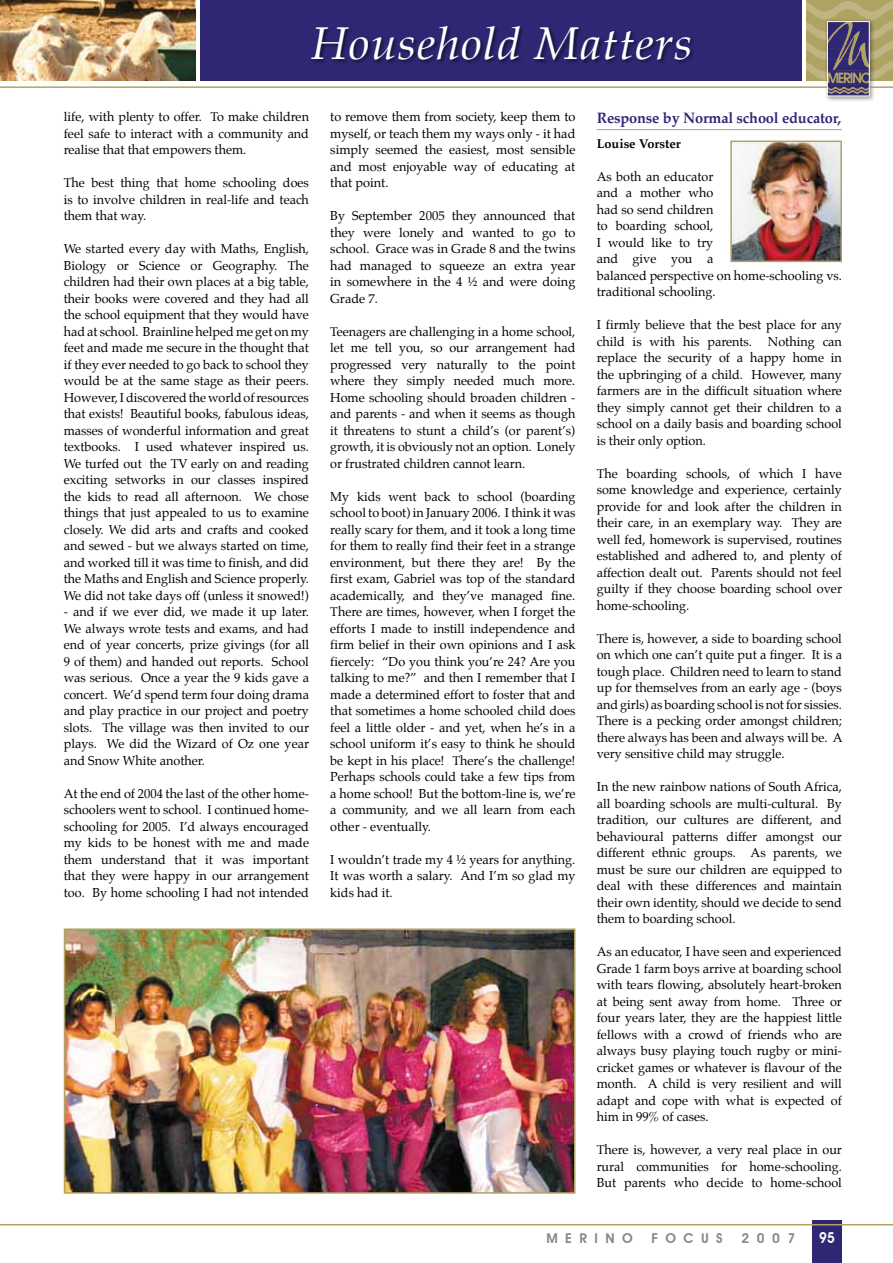
<style>
.page{position:relative;width:893px;height:1263px;background:#fff}
.page>*{position:absolute;margin:0;border:0;box-sizing:border-box;transform-origin:0 0}
.t1{font:italic 45px "Palatino";letter-spacing:.02em;color:#fff;scale:1.05 1}
.t2{font:700 15px "Palatino";letter-spacing:-.01em;color:#2f2674}
.t3{font:600 15px "Avant Garde IT Cby BT";color:#fff;scale:.9 1}
.t4{font:600 13.5px "Avant Garde IT Cby BT";letter-spacing:.55em;color:#898989}
.t5{font:12.75px/16.5px "Palatino";color:#000;text-align:justify}
.t6{font:700 12.75px "Palatino";color:#000}
</style>
<div class="page">
<div style="left:812px;top:1220px;width:30px;height:43px;background:#2f2674"></div>
<hr style="left:0;top:1224px;width:893px;height:1px;background:#afa364">
<div style="left:200px;top:0;width:601px;height:81px;background:#2f2674"></div>
<div style="left:311px;top:25px;width:384px;height:39px;background:#000;opacity:.5"></div>
<img style="left:67px;top:931px;width:505px;height:260px">
<div style="left:64px;top:928px;width:511px;height:266px;border:2px solid #afa364"></div>
<hr style="left:597px;top:129px;width:245px;height:1px;background:#afa364">
<img style="left:733px;top:144px;width:106px;height:115px">
<div style="left:730px;top:141px;width:112px;height:121px;border:2px solid #afa364"></div>
<div style="left:824px;top:19px;width:51px;height:83px;background:#000;opacity:.4"></div>
<svg style="left:806px;top:1px;width:87px;height:95px"></svg>
<div style="left:827px;top:21px;width:43px;height:75px;border:1px solid #fff"></div>
<hr style="left:0;top:86px;width:827px;height:2px;background:#afa364">
<hr style="left:870px;top:86px;width:23px;height:2px;background:#afa364">
<img style="left:0;top:0;width:196px;height:81px">
<h1 class="t1" style="left:311px;top:8px;width:365px">Household Matters</h1>
<p class="t5" style="left:64px;top:108px;width:247px">life, with plenty to offer. To make children feel safe to interact with a community and realise that that empowers them.</p>
<p class="t5" style="left:64px;top:174px;width:247px">The best thing that home schooling does is to involve children in real-life and teach them that way.</p>
<p class="t5" style="left:64px;top:240px;width:247px">We started every day with Maths, English, Biology or Science or Geography. The children had their own places at a big table, their books were covered and they had all the school equipment that they would have had at school. Brainline helped me get on my feet and made me secure in the thought that if they ever needed to go back to school they would be at the same stage as their peers.<br>However, I discovered the world of resources that exists! Beautiful books, fabulous ideas, masses of wonderful information and great textbooks. I used whatever inspired us.<br>We turfed out the TV early on and reading exciting setworks in our classes inspired the kids to read all afternoon. We chose things that just appealed to us to examine closely. We did arts and crafts and cooked and sewed - but we always started on time, and worked till it was time to finish, and did the Maths and English and Science properly.<br>We did not take days off (unless it snowed!)</p>
<p class="t5" style="left:64px;top:603px;width:247px">- and if we ever did, we made it up later.<br>We always wrote tests and exams, and had end of year concerts, prize givings (for all 9 of them) and handed out reports. School was serious. Once a year the 9 kids gave a concert. We’d spend term four doing drama and play practice in our project and poetry slots. The village was then invited to our plays. We did the Wizard of Oz one year and Snow White another.</p>
<p class="t5" style="left:64px;top:785px;width:247px">At the end of 2004 the last of the other home&shy;schoolers went to school. I continued home&shy;schooling for 2005. I’d always encouraged my kids to be honest with me and made them understand that it was important that they were happy in our arrangement too. By home schooling I had not intended</p>
<p class="t5" style="left:330px;top:108px;width:247px">to remove them from society, keep them to myself, or teach them my ways only - it had simply seemed the easiest, most sensible and most enjoyable way of educating at that point.</p>
<p class="t5" style="left:330px;top:207px;width:247px">By September 2005 they announced that they were lonely and wanted to go to school. Grace was in Grade 8 and the twins had managed to squeeze an extra year in somewhere in the 4 ½ and were doing Grade 7.</p>
<p class="t5" style="left:330px;top:323px;width:247px">Teenagers are challenging in a home school, let me tell you, so our arrangement had progressed very naturally to the point where they simply needed much more.<br>Home schooling should broaden children - and parents - and when it seems as though it threatens to stunt a child’s (or parent’s) growth, it is obviously not an option. Lonely or frustrated children cannot learn.</p>
<p class="t5" style="left:330px;top:488px;width:247px">My kids went back to school (boarding school to boot) in January 2006. I think it was really scary for them, and it took a long time for them to really find their feet in a strange environment, but there they are! By the first exam, Gabriel was top of the standard academically, and they’ve managed fine.<br>There are times, however, when I forget the efforts I made to instill independence and firm belief in their own opinions and I ask fiercely: “Do you think you’re 24? Are you talking to me?” and then I remember that I made a determined effort to foster that and that sometimes a home schooled child does feel a little older - and yet, when he’s in a school uniform it’s easy to think he should be kept in his place! There’s the challenge!<br>Perhaps schools could take a few tips from a home school! But the bottom-line is, we’re a community, and we all learn from each other - eventually.</p>
<p class="t5" style="left:330px;top:851px;width:247px">I wouldn’t trade my 4 ½ years for anything.<br>It was worth a salary. And I’m so glad my kids had it.</p>
<p class="t2" style="left:597px;top:105px;width:246px">Response by Normal school educator,</p>
<p class="t6" style="left:597px;top:133px;width:85px">Louise Vorster</p>
<p class="t5" style="left:597px;top:168px;width:247px;text-align:left">As both an educator<br>and a mother who<br>had so send children<br>to boarding school,<br>I would like to try<br>and give you a<br>balanced perspective on home-schooling vs. traditional schooling.</p>
<p class="t5" style="left:597px;top:317px;width:247px">I firmly believe that the best place for any child is with his parents. Nothing can replace the security of a happy home in the upbringing of a child. However, many farmers are in the difficult situation where they simply cannot get their children to a school on a daily basis and boarding school is their only option.</p>
<p class="t5" style="left:597px;top:465px;width:247px">The boarding schools, of which I have some knowledge and experience, certainly provide for and look after the children in their care, in an exemplary way. They are well fed, homework is supervised, routines established and adhered to, and plenty of affection dealt out. Parents should not feel guilty if they choose boarding school over home-schooling.</p>
<p class="t5" style="left:597px;top:630px;width:247px">There is, however, a side to boarding school on which one can’t quite put a finger. It is a tough place. Children need to learn to stand up for themselves from an early age - (boys and girls) as boarding school is not for sissies.<br>There is a pecking order amongst children; there always has been and always will be. A very sensitive child may struggle.</p>
<p class="t5" style="left:597px;top:779px;width:247px">In the new rainbow nations of South Africa, all boarding schools are multi-cultural. By tradition, our cultures are different, and behavioural patterns differ amongst our different ethnic groups. As parents, we must be sure our children are equipped to deal with these differences and maintain their own identity, should we decide to send them to boarding school.</p>
<p class="t5" style="left:597px;top:944px;width:247px">As an educator, I have seen and experienced Grade 1 farm boys arrive at boarding school with tears flowing, absolutely heart-broken at being sent away from home. Three or four years later, they are the happiest little fellows with a crowd of friends who are always busy playing touch rugby or mini&shy;cricket games or whatever is flavour of the month. A child is very resilient and will adapt and cope with what is expected of him in 99% of cases.</p>
<p class="t5" style="left:597px;top:1142px;width:247px">There is, however, a very real place in our rural communities for home-schooling.<br>But parents who decide to home-school</p>
<p class="t4" style="left:546px;top:1230px;width:88px">MERINO</p>
<p class="t4" style="left:651px;top:1230px;width:73px">FOCUS</p>
<p class="t4" style="left:741px;top:1230px;width:55px">2007</p>
<p class="t3" style="left:819px;top:1229px;width:19px">95</p>
</div>
